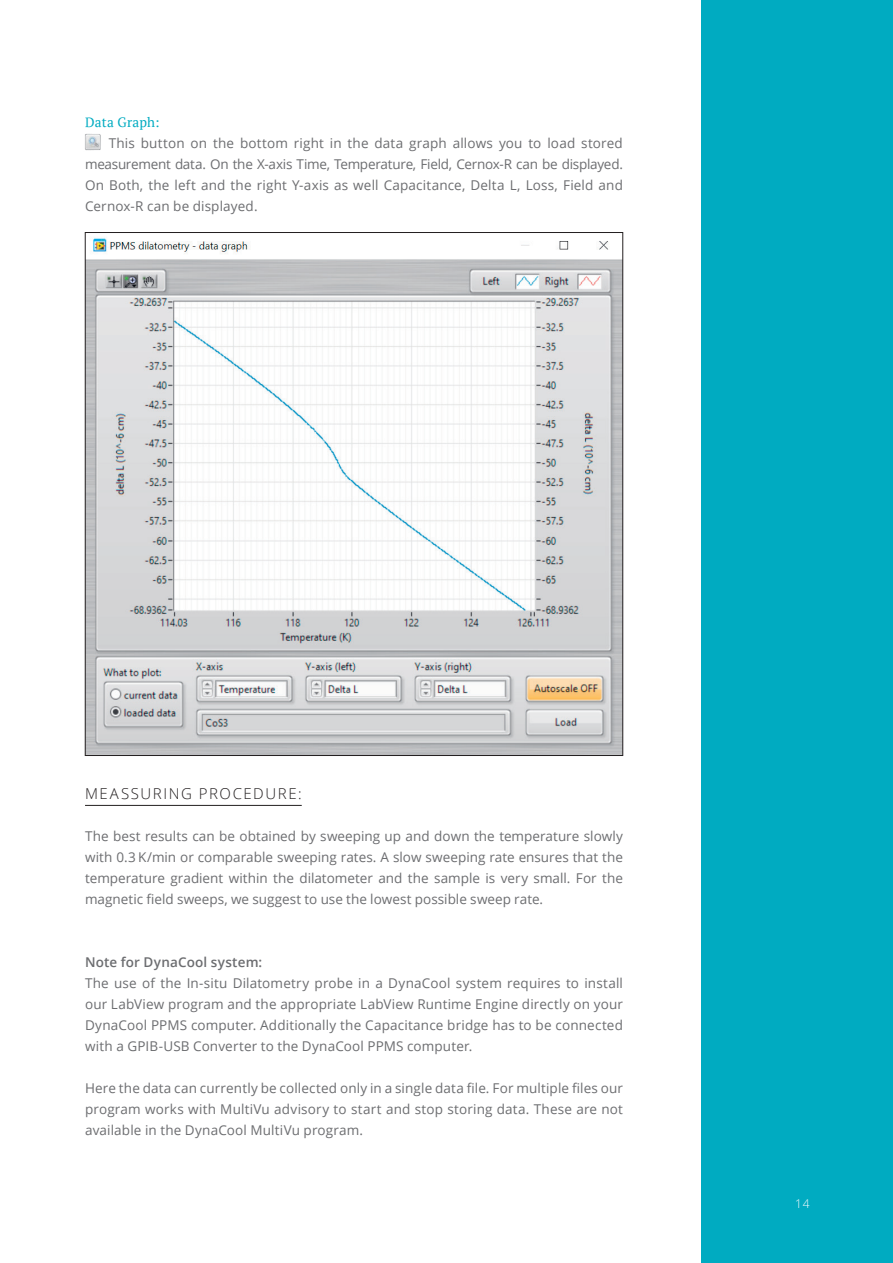
<style>
.page{position:relative;width:893px;height:1263px;background:#fff}
.page>*{position:absolute;margin:0;border:0;box-sizing:border-box;transform-origin:0 0}
.Unterüberschriften{font:300 15px "Open Sans";letter-spacing:.105em;color:#231f20}
.Fließtext_grau{font:13.5px/21px "Open Sans";letter-spacing:.01em;color:#6c6d70;text-align:justify}
.Fließtext_grau-2{font:600 13.5px "Open Sans";letter-spacing:.015em;color:#6c6d70}
.Überschriften_3__Ran{font:13.5px "PT Serif";letter-spacing:.015em;color:#00abc1}
.t1{font:300 12px "Open Sans";color:#fff}
</style>
<div class="page">
<div style="left:702px;top:0;width:191px;height:1263px;background:#00abc1"></div>
<img style="left:85px;top:134px;width:16px;height:17px">
<img style="left:87px;top:238px;width:534px;height:516px">
<hr style="left:85px;top:805px;width:217px;height:1px;background:#231f20">
<p class="Überschriften_3__Ran" style="left:85px;top:114px;width:76px">Data Graph:</p>
<p class="Fließtext_grau" style="left:85px;top:133px;width:539px;text-indent:24px">This button on the bottom right in the data graph allows you to load stored measurement data. On the X-axis Time, Temperature, Field, Cernox-R can be displayed.<br>On Both, the left and the right Y-axis as well Capacitance, Delta L, Loss, Field and Cernox-R can be displayed.</p>
<p class="Unterüberschriften" style="left:85px;top:784px;width:218px">MEASSURING PROCEDURE:</p>
<p class="Fließtext_grau" style="left:85px;top:826px;width:539px">The best results can be obtained by sweeping up and down the temperature slowly with 0.3 K/min or comparable sweeping rates. A slow sweeping rate ensures that the temperature gradient within the dilatometer and the sample is very small. For the magnetic field sweeps, we suggest to use the lowest possible sweep rate.</p>
<p class="Fließtext_grau-2" style="left:85px;top:953px;width:179px">Note for DynaCool system:</p>
<p class="Fließtext_grau" style="left:85px;top:973px;width:539px">The use of the In-situ Dilatometry probe in a DynaCool system requires to install our LabView program and the appropriate LabView Runtime Engine directly on your DynaCool PPMS computer. Additionally the Capacitance bridge has to be connected with a GPIB-USB Converter to the DynaCool PPMS computer.</p>
<p class="Fließtext_grau" style="left:85px;top:1078px;width:539px">Here the data can currently be collected only in a single data file. For multiple files our program works with MultiVu advisory to start and stop storing data. These are not available in the DynaCool MultiVu program.</p>
<p class="t1" style="left:795px;top:1195px;width:16px">14</p>
</div>
